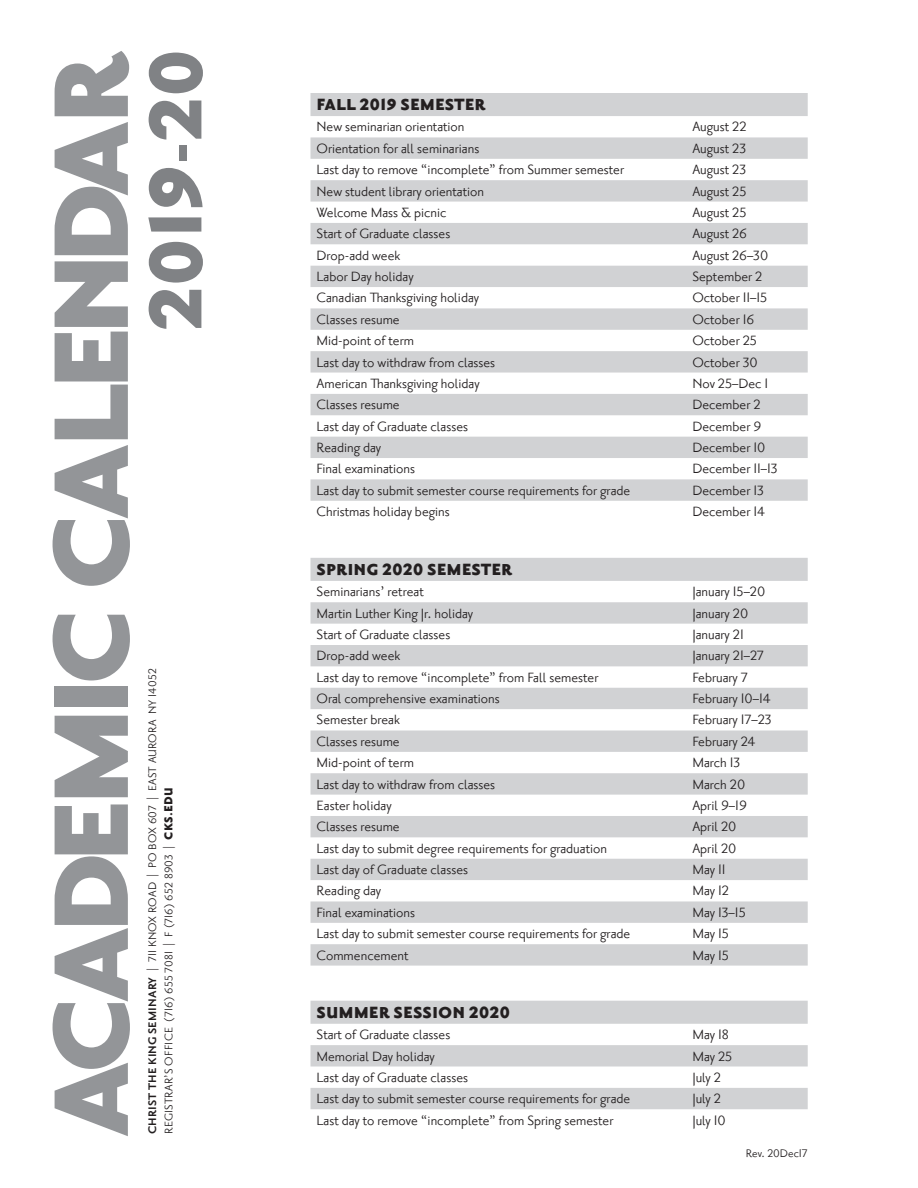
<style>
.page{position:relative;width:918px;height:1188px;background:#fff}
.page>*{position:absolute;margin:0;border:0;box-sizing:border-box;transform-origin:0 0}
.t1{font:900 129px "Priori San";letter-spacing:-.07em;color:#939598}
.t2{font:900 90px "Priori San";letter-spacing:-.02em;color:#808285}
.t3{font:900 19.5px "Priori San";color:#231f20}
.t4{font:16.5px "Priori San";color:#231f20}
.t5{font:13.5px/16.2px "Priori San";letter-spacing:.015em;color:#231f20}
.s1{font-weight:700}
.s2{font-weight:900;font-size:14.1px}
</style>
<div class="page">
<svg style="left:310px;top:93px;width:498px;height:408px;fill:#d1d2d4"></svg>
<svg style="left:310px;top:558px;width:498px;height:408px;fill:#d1d2d4"></svg>
<svg style="left:310px;top:1001px;width:498px;height:108px;fill:#d1d2d4"></svg>
<p class="t1" style="left:24px;top:1138px;width:1089px;rotate:-90deg">ACADEMIC CALENDAR</p>
<p class="t2" style="left:129px;top:332px;width:285px;rotate:-90deg">2019-20</p>
<p class="t5" style="left:145px;top:1134px;width:467px;rotate:-90deg"><span class="s1">CHRIST THE KING SEMINARY</span> | 711 KNOX ROAD | PO BOX 607 | EAST AURORA NY 14052<br>REGISTRAR’S OFFICE (716) 655 7081 | F (716) 652 8903 | <span class="s2">CKS.EDU</span></p>
<p class="t3" style="left:316px;top:94px;width:171px">FALL 2019 SEMESTER</p>
<p class="t4" style="left:316px;top:118px;width:150px">New seminarian orientation</p>
<p class="t4" style="left:692px;top:118px;width:56px">August 22</p>
<p class="t4" style="left:316px;top:140px;width:164px">Orientation for all seminarians</p>
<p class="t4" style="left:692px;top:140px;width:55px">August 23</p>
<p class="t4" style="left:316px;top:161px;width:309px">Last day to remove “incomplete” from Summer semester</p>
<p class="t4" style="left:692px;top:161px;width:55px">August 23</p>
<p class="t4" style="left:316px;top:182px;width:169px">New student library orientation</p>
<p class="t4" style="left:692px;top:182px;width:56px">August 25</p>
<p class="t4" style="left:316px;top:204px;width:131px">Welcome Mass &amp; picnic</p>
<p class="t4" style="left:692px;top:204px;width:56px">August 25</p>
<p class="t4" style="left:316px;top:225px;width:135px">Start of Graduate classes</p>
<p class="t4" style="left:692px;top:225px;width:56px">August 26</p>
<p class="t4" style="left:316px;top:246px;width:85px">Drop-add week</p>
<p class="t4" style="left:692px;top:246px;width:77px">August 26–30</p>
<p class="t4" style="left:316px;top:268px;width:99px">Labor Day holiday</p>
<p class="t4" style="left:692px;top:268px;width:72px">September 2</p>
<p class="t4" style="left:316px;top:289px;width:164px">Canadian Thanksgiving holiday</p>
<p class="t4" style="left:692px;top:289px;width:77px">October 11–15</p>
<p class="t4" style="left:316px;top:311px;width:85px">Classes resume</p>
<p class="t4" style="left:692px;top:311px;width:64px">October 16</p>
<p class="t4" style="left:316px;top:332px;width:99px">Mid-point of term</p>
<p class="t4" style="left:692px;top:332px;width:66px">October 25</p>
<p class="t4" style="left:316px;top:353px;width:180px">Last day to withdraw from classes</p>
<p class="t4" style="left:692px;top:353px;width:67px">October 30</p>
<p class="t4" style="left:316px;top:375px;width:165px">American Thanksgiving holiday</p>
<p class="t4" style="left:692px;top:375px;width:78px">Nov 25–Dec 1</p>
<p class="t4" style="left:316px;top:396px;width:85px">Classes resume</p>
<p class="t4" style="left:692px;top:396px;width:70px">December 2</p>
<p class="t4" style="left:316px;top:417px;width:153px">Last day of Graduate classes</p>
<p class="t4" style="left:692px;top:417px;width:70px">December 9</p>
<p class="t4" style="left:316px;top:439px;width:66px">Reading day</p>
<p class="t4" style="left:692px;top:439px;width:75px">December 10</p>
<p class="t4" style="left:316px;top:460px;width:100px">Final examinations</p>
<p class="t4" style="left:692px;top:460px;width:87px">December 11–13</p>
<p class="t4" style="left:316px;top:481px;width:315px">Last day to submit semester course requirements for grade</p>
<p class="t4" style="left:692px;top:481px;width:73px">December 13</p>
<p class="t4" style="left:316px;top:503px;width:135px">Christmas holiday begins</p>
<p class="t4" style="left:692px;top:503px;width:74px">December 14</p>
<p class="t3" style="left:316px;top:559px;width:198px">SPRING 2020 SEMESTER</p>
<p class="t4" style="left:316px;top:583px;width:109px">Seminarians’ retreat</p>
<p class="t4" style="left:692px;top:583px;width:75px">January 15–20</p>
<p class="t4" style="left:316px;top:604px;width:158px">Martin Luther King Jr. holiday</p>
<p class="t4" style="left:692px;top:604px;width:57px">January 20</p>
<p class="t4" style="left:316px;top:626px;width:135px">Start of Graduate classes</p>
<p class="t4" style="left:692px;top:626px;width:53px">January 21</p>
<p class="t4" style="left:316px;top:647px;width:85px">Drop-add week</p>
<p class="t4" style="left:692px;top:647px;width:73px">January 21–27</p>
<p class="t4" style="left:316px;top:668px;width:283px">Last day to remove “incomplete” from Fall semester</p>
<p class="t4" style="left:692px;top:668px;width:57px">February 7</p>
<p class="t4" style="left:316px;top:690px;width:185px">Oral comprehensive examinations</p>
<p class="t4" style="left:692px;top:690px;width:80px">February 10–14</p>
<p class="t4" style="left:316px;top:711px;width:85px">Semester break</p>
<p class="t4" style="left:692px;top:711px;width:81px">February 17–23</p>
<p class="t4" style="left:316px;top:733px;width:85px">Classes resume</p>
<p class="t4" style="left:692px;top:733px;width:64px">February 24</p>
<p class="t4" style="left:316px;top:754px;width:99px">Mid-point of term</p>
<p class="t4" style="left:692px;top:754px;width:50px">March 13</p>
<p class="t4" style="left:316px;top:775px;width:180px">Last day to withdraw from classes</p>
<p class="t4" style="left:692px;top:775px;width:54px">March 20</p>
<p class="t4" style="left:316px;top:797px;width:77px">Easter holiday</p>
<p class="t4" style="left:692px;top:797px;width:56px">April 9–19</p>
<p class="t4" style="left:316px;top:818px;width:85px">Classes resume</p>
<p class="t4" style="left:692px;top:818px;width:46px">April 20</p>
<p class="t4" style="left:316px;top:839px;width:292px">Last day to submit degree requirements for graduation</p>
<p class="t4" style="left:692px;top:839px;width:46px">April 20</p>
<p class="t4" style="left:316px;top:861px;width:153px">Last day of Graduate classes</p>
<p class="t4" style="left:692px;top:861px;width:35px">May 11</p>
<p class="t4" style="left:316px;top:882px;width:66px">Reading day</p>
<p class="t4" style="left:692px;top:882px;width:38px">May 12</p>
<p class="t4" style="left:316px;top:904px;width:100px">Final examinations</p>
<p class="t4" style="left:692px;top:904px;width:55px">May 13–15</p>
<p class="t4" style="left:316px;top:925px;width:315px">Last day to submit semester course requirements for grade</p>
<p class="t4" style="left:692px;top:925px;width:38px">May 15</p>
<p class="t4" style="left:316px;top:946px;width:94px">Commencement</p>
<p class="t4" style="left:692px;top:946px;width:38px">May 15</p>
<p class="t3" style="left:316px;top:1002px;width:195px">SUMMER SESSION 2020</p>
<p class="t4" style="left:316px;top:1026px;width:135px">Start of Graduate classes</p>
<p class="t4" style="left:692px;top:1026px;width:38px">May 18</p>
<p class="t4" style="left:316px;top:1047px;width:120px">Memorial Day holiday</p>
<p class="t4" style="left:692px;top:1047px;width:42px">May 25</p>
<p class="t4" style="left:316px;top:1069px;width:153px">Last day of Graduate classes</p>
<p class="t4" style="left:692px;top:1069px;width:30px">July 2</p>
<p class="t4" style="left:316px;top:1090px;width:315px">Last day to submit semester course requirements for grade</p>
<p class="t4" style="left:692px;top:1090px;width:30px">July 2</p>
<p class="t4" style="left:316px;top:1111px;width:298px">Last day to remove “incomplete” from Spring semester</p>
<p class="t4" style="left:692px;top:1111px;width:35px">July 10</p>
<p class="t5" style="left:746px;top:1145px;width:63px">Rev. 20Dec17</p>
</div>
